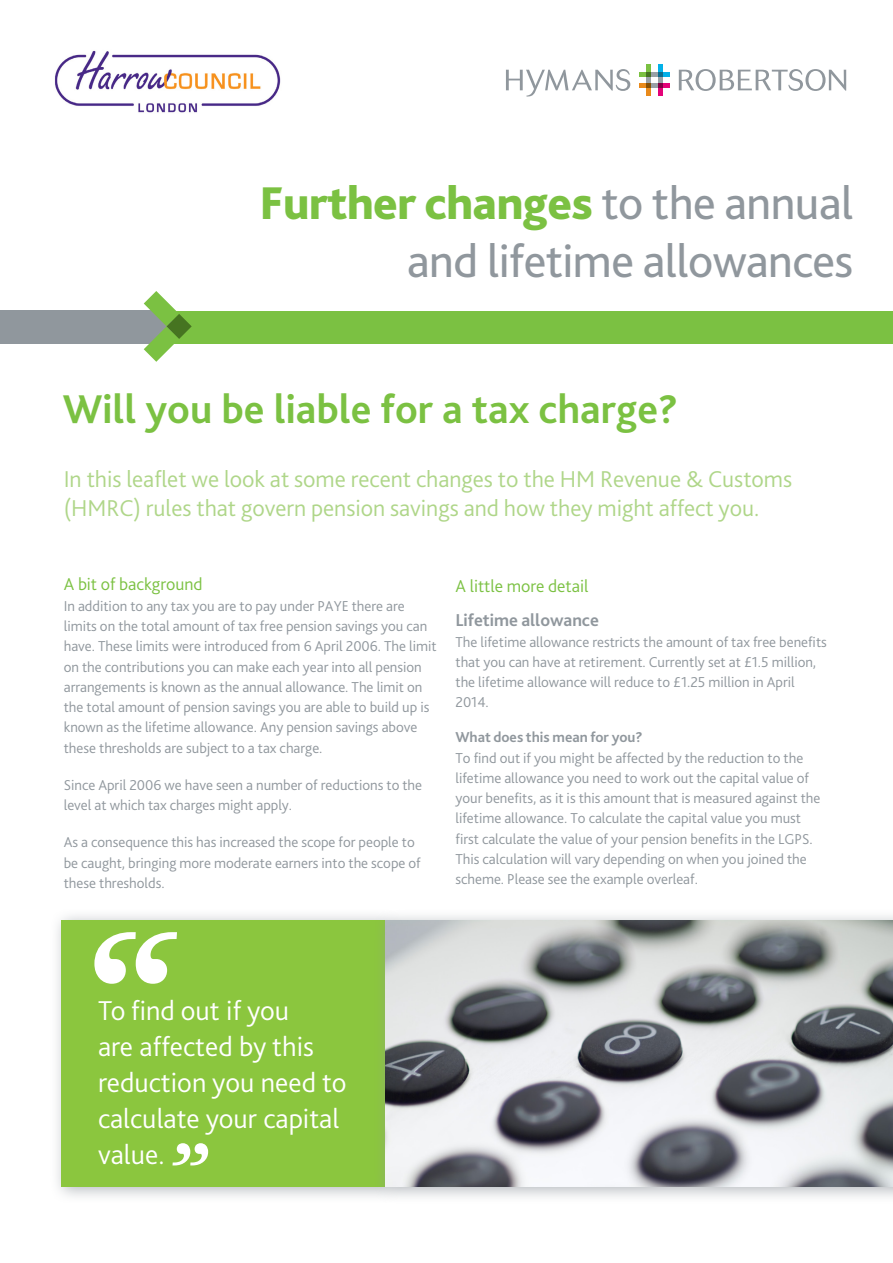
<style>
.page{position:relative;width:893px;height:1263px;background:#fff}
.page>*{position:absolute;margin:0;border:0;box-sizing:border-box;transform-origin:0 0}
.Body_text{font:48px/57.6px "Bliss 2";letter-spacing:-.01em;color:#90979d;text-align:right}
.heading_blue{font:700 42px "Bliss 2";color:#7bc142}
.t1{font:300 28.5px/36px "Bliss 2";color:#fff}
.Body_text-2{font:300 24px/28.8px "Bliss 2";color:#afd689}
.Subhead_green{font:300 18px "Bliss 2";color:#7bc142}
.subhead_grey_bold{font:700 18px "Bliss 2";color:#90979d}
.Body_text-3{font:300 15px/20.2px "Bliss 2";color:#90979d}
.subhead_grey_bold-2{font:700 15px "Bliss 2";color:#90979d}
.s1{font-weight:800;color:#7bc142}
</style>
<div class="page">
<div style="left:50px;top:909px;width:353px;height:295px;background:#90979d;opacity:.65"></div>
<div style="left:61px;top:920px;width:325px;height:266px;background:#8bc63e"></div>
<div style="left:164px;top:311px;width:729px;height:32px;background:#7bc142"></div>
<div style="left:0;top:311px;width:171px;height:33px;background:#90979d"></div>
<svg style="left:144px;top:291px;width:48px;height:71px"></svg>
<svg style="left:639px;top:65px;width:31px;height:30px"></svg>
<svg style="left:506px;top:69px;width:124px;height:28px"></svg>
<svg style="left:679px;top:69px;width:167px;height:22px"></svg>
<svg style="left:94px;top:932px;width:83px;height:52px"></svg>
<svg style="left:173px;top:1143px;width:35px;height:22px"></svg>
<div style="left:374px;top:909px;width:519px;height:295px;background:#90979d;opacity:.65"></div>
<img style="left:386px;top:920px;width:507px;height:266px">
<img style="left:55px;top:50px;width:226px;height:63px">
<p class="Body_text" style="left:260px;top:173px;width:595px"><span class="s1">Further changes</span> to the annual and lifetime allowances</p>
<p class="heading_blue" style="left:63px;top:383px;width:617px">Will you be liable for a tax charge?</p>
<p class="Body_text-2" style="left:64px;top:464px;width:730px">In this leaflet we look at some recent changes to the HM Revenue &amp; Customs (HMRC) rules that govern pension savings and how they might affect you.</p>
<p class="Subhead_green" style="left:64px;top:573px;width:140px">A bit of background</p>
<p class="Body_text-3" style="left:64px;top:595px;width:374px">In addition to any tax you are to pay under PAYE there are limits on the total amount of tax free pension savings you can have. These limits were introduced from 6 April 2006. The limit on the contributions you can make each year into all pension arrangements is known as the annual allowance. The limit on the total amount of pension savings you are able to build up is known as the lifetime allowance. Any pension savings above these thresholds are subject to a tax charge.</p>
<p class="Body_text-3" style="left:64px;top:774px;width:360px">Since April 2006 we have seen a number of reductions to the level at which tax charges might apply.</p>
<p class="Body_text-3" style="left:64px;top:832px;width:358px">As a consequence this has increased the scope for people to be caught, bringing more moderate earners into the scope of these thresholds.</p>
<p class="Subhead_green" style="left:455px;top:575px;width:134px">A little more detail</p>
<p class="subhead_grey_bold" style="left:455px;top:609px;width:145px">Lifetime allowance</p>
<p class="Body_text-3" style="left:455px;top:631px;width:373px">The lifetime allowance restricts the amount of tax free benefits that you can have at retirement. Currently set at £1.5 million, the lifetime allowance will reduce to £1.25 million in April 2014.</p>
<p class="subhead_grey_bold-2" style="left:455px;top:728px;width:189px">What does this mean for you?</p>
<p class="Body_text-3" style="left:455px;top:747px;width:366px">To find out if you might be affected by the reduction to the lifetime allowance you need to work out the capital value of your benefits, as it is this amount that is measured against the lifetime allowance. To calculate the capital value you must first calculate the value of your pension benefits in the LGPS.<br>This calculation will vary depending on when you joined the scheme. Please see the example overleaf.</p>
<p class="t1" style="left:98px;top:992px;width:250px">To find out if you<br>are affected by this reduction you need to calculate your capital value.</p>
</div>
